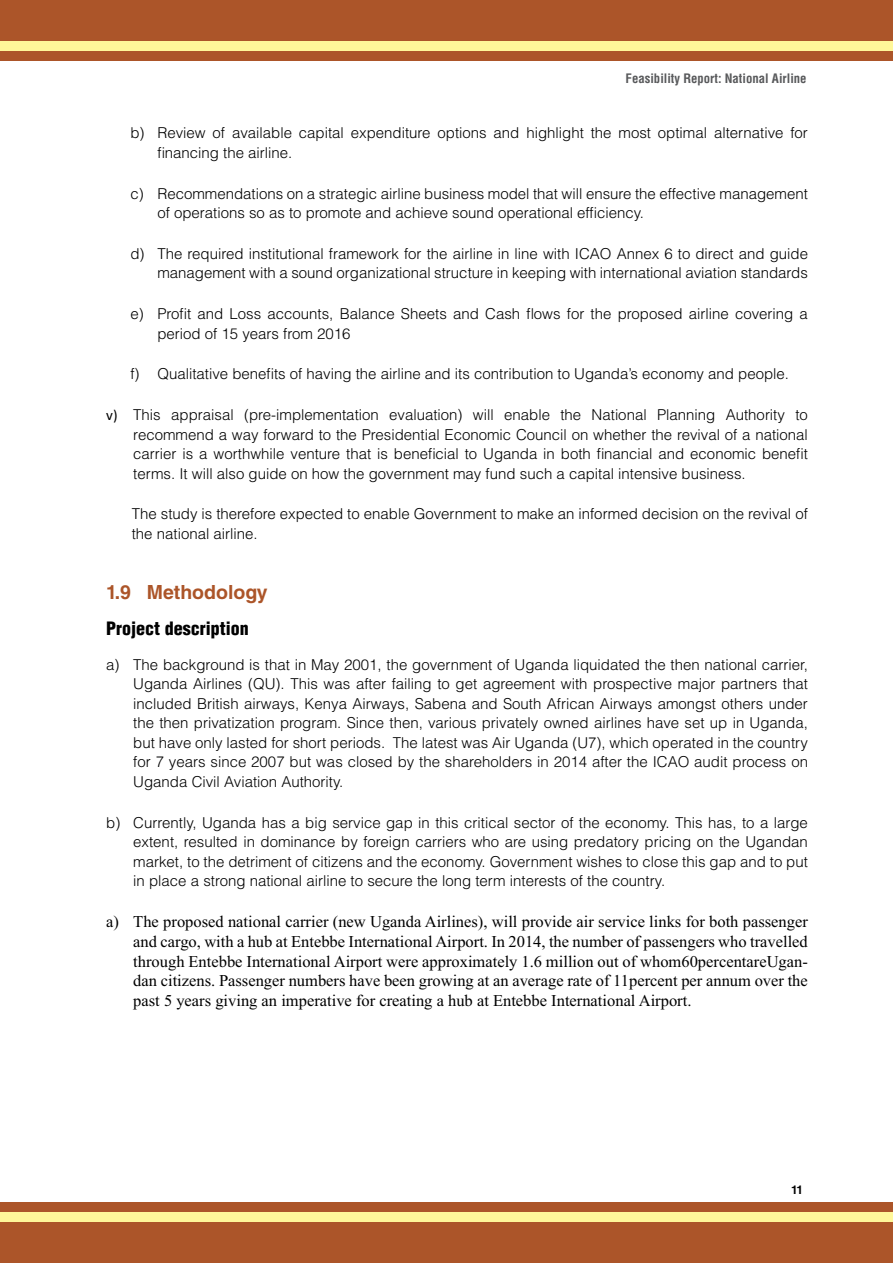
<style>
.page{position:relative;width:893px;height:1263px;background:#fff}
.page>*{position:absolute;margin:0;border:0;box-sizing:border-box;transform-origin:0 0}
.t1{font:700 19.5px "Helvetica LT Std";color:#ac5529}
.t2{font:900 condensed 18px "Helvetica LT Std";color:#000}
.t3{font:16.5px/19.8px "Times New Roman";color:#000;text-align:justify}
.t4{font:300 15px/19.5px "Helvetica LT Std";color:#000}
.t5{font:700 condensed 12.75px "Helvetica LT Std";color:#58595b}
.t6{font:700 12px "Helvetica LT Std";color:#000}
.s1{font-family:"Calibri";font-weight:400}
</style>
<div class="page">
<div style="left:0;top:1202px;width:893px;height:61px;background:#ac5529"></div>
<div style="left:0;top:1212px;width:893px;height:9px;background:#fff799"></div>
<div style="left:0;top:0;width:893px;height:61px;background:#ac5529"></div>
<div style="left:0;top:41px;width:893px;height:10px;background:#fff799"></div>
<p class="t5" style="left:626px;top:70px;width:182px">Feasibility Report: National Airline</p>
<p class="t4" style="left:157px;top:123px;width:652px;text-indent:-27px">b) Review of available capital expenditure options and highlight the most optimal alternative for financing the airline.</p>
<p class="t4" style="left:157px;top:183px;width:652px;text-indent:-27px">c) Recommendations on a strategic airline business model that will ensure the effective management of operations so as to promote and achieve sound operational efficiency.</p>
<p class="t4" style="left:130px;top:244px;width:679px;text-align:right">d) The required institutional framework for the airline in line with ICAO Annex 6 to direct and guide management with a sound organizational structure in keeping with international aviation standards</p>
<p class="t4" style="left:157px;top:304px;width:652px;text-indent:-27px">e) Profit and Loss accounts, Balance Sheets and Cash flows for the proposed airline covering a period of 15 years from 2016</p>
<p class="t4" style="left:130px;top:364px;width:660px">f) Qualitative benefits of having the airline and its contribution to Uganda’s economy and people.</p>
<p class="t4" style="left:133px;top:405px;width:676px;text-align:justify;text-indent:-27px"><span class="s1">v)</span> This appraisal (pre-implementation evaluation) will enable the National Planning Authority to recommend a way forward to the Presidential Economic Council on whether the revival of a national carrier is a worthwhile venture that is beneficial to Uganda in both financial and economic benefit terms. It will also guide on how the government may fund such a capital intensive business.</p>
<p class="t4" style="left:132px;top:504px;width:677px">The study is therefore expected to enable Government to make an informed decision on the revival of the national airline.</p>
<h1 class="t1" style="left:106px;top:580px;width:163px">1.9 Methodology</h1>
<p class="t2" style="left:106px;top:617px;width:144px">Project description</p>
<p class="t4" style="left:133px;top:654px;width:676px;text-align:justify;text-indent:-27px">a) The background is that in May 2001, the government of Uganda liquidated the then national carrier, Uganda Airlines (QU). This was after failing to get agreement with prospective major partners that included British airways, Kenya Airways, Sabena and South African Airways amongst others under the then privatization program. Since then, various privately owned airlines have set up in Uganda, but have only lasted for short periods. The latest was Air Uganda (U7), which operated in the country for 7 years since 2007 but was closed by the shareholders in 2014 after the ICAO audit process on Uganda Civil Aviation Authority.</p>
<p class="t4" style="left:133px;top:812px;width:676px;text-align:justify;text-indent:-27px">b) Currently, Uganda has a big service gap in this critical sector of the economy. This has, to a large extent, resulted in dominance by foreign carriers who are using predatory pricing on the Ugandan market, to the detriment of citizens and the economy. Government wishes to close this gap and to put in place a strong national airline to secure the long term interests of the country.</p>
<p class="t3" style="left:133px;top:911px;width:676px;text-indent:-27px">a) The proposed national carrier (new Uganda Airlines), will provide air service links for both passenger and cargo, with a hub at Entebbe International Airport. In 2014, the number of passengers who travelled through Entebbe International Airport were approximately 1.6 million out of whom60percentareUgan&shy;dan citizens. Passenger numbers have been growing at an average rate of 11percent per annum over the past 5 years giving an imperative for creating a hub at Entebbe International Airport.</p>
<p class="t6" style="left:791px;top:1182px;width:14px">11</p>
</div>
